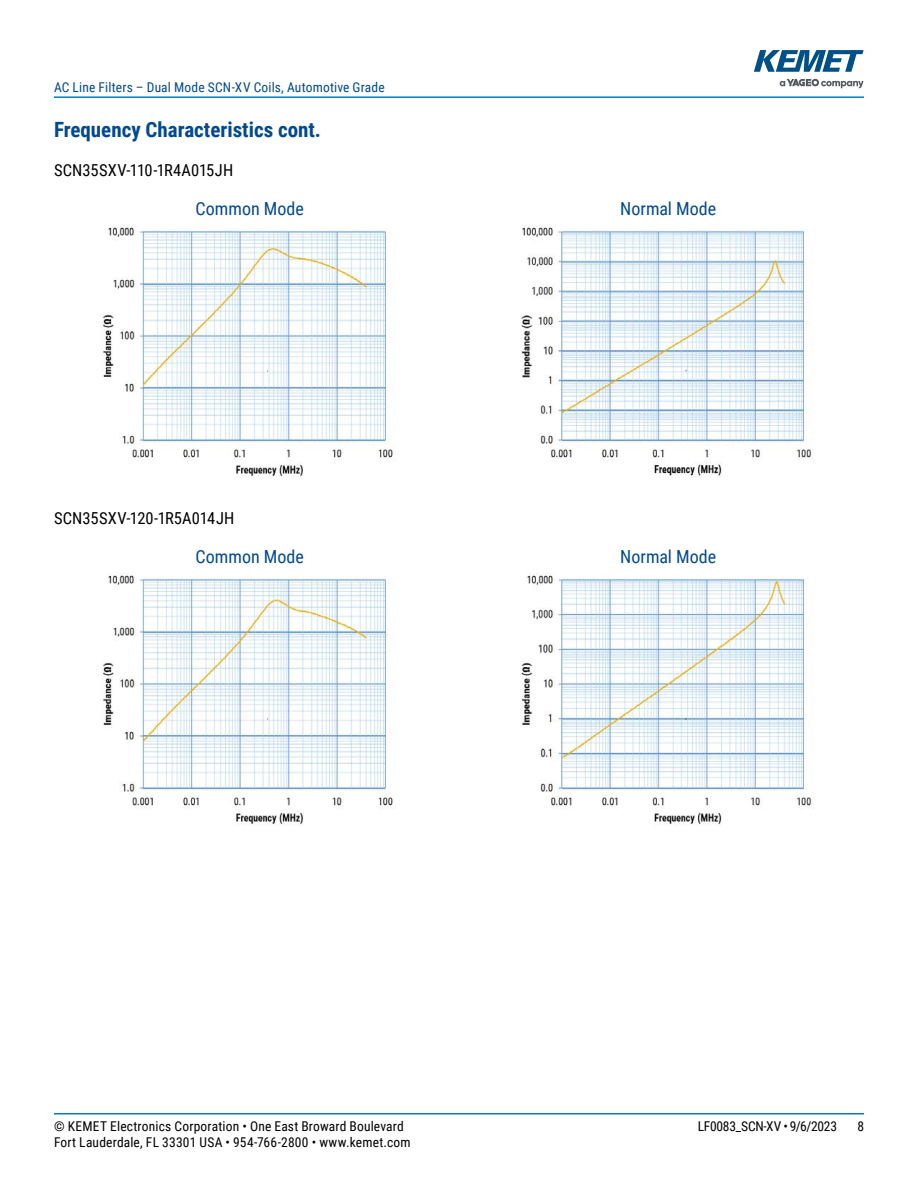
<style>
.page{position:relative;width:918px;height:1188px;background:#fff}
.page>*{position:absolute;margin:0;border:0;box-sizing:border-box;transform-origin:0 0}
.t1{font:700 21px "Roboto Condensed";color:#004990}
.t2{font:18px "Roboto Condensed";color:#004990}
.t3{font:16.5px "Roboto Condensed";letter-spacing:.005em;color:#000}
.t4{font:13.5px "Roboto Condensed";letter-spacing:.015em;color:#000}
.t5{font:13.5px "Roboto Condensed";letter-spacing:.015em;color:#004990}
.t6{font:13.5px "Roboto Condensed";letter-spacing:-.015em;color:#000}
</style>
<div class="page">
<hr style="left:54px;top:1113px;width:810px;height:2px;background:#007dc3">
<hr style="left:54px;top:96px;width:810px;height:2px;background:#007dc3">
<svg style="left:780px;top:79px;width:84px;height:9px"></svg>
<svg style="left:754px;top:50px;width:110px;height:22px"></svg>
<img style="left:103px;top:227px;width:293px;height:250px">
<img style="left:521px;top:225px;width:291px;height:252px">
<img style="left:103px;top:575px;width:293px;height:250px">
<img style="left:521px;top:575px;width:291px;height:249px">
<p class="t5" style="left:54px;top:78px;width:332px">AC Line Filters – Dual Mode SCN-XV Coils, Automotive Grade</p>
<h1 class="t1" style="left:54px;top:115px;width:269px">Frequency Characteristics cont.</h1>
<p class="t3" style="left:54px;top:159px;width:181px">SCN35SXV-110-1R4A015JH</p>
<h2 class="t2" style="left:196px;top:196px;width:110px">Common Mode</h2>
<h2 class="t2" style="left:620px;top:196px;width:97px">Normal Mode</h2>
<p class="t3" style="left:54px;top:507px;width:182px">SCN35SXV-120-1R5A014JH</p>
<h2 class="t2" style="left:196px;top:544px;width:110px">Common Mode</h2>
<h2 class="t2" style="left:620px;top:544px;width:97px">Normal Mode</h2>
<p class="t4" style="left:54px;top:1116px;width:351px">© KEMET Electronics Corporation • One East Broward Boulevard</p>
<p class="t6" style="left:698px;top:1116px;width:141px">LF0083_SCN-XV • 9/6/2023</p>
<p class="t4" style="left:857px;top:1116px;width:8px">8</p>
<p class="t4" style="left:54px;top:1133px;width:358px">Fort Lauderdale, FL 33301 USA • 954-766-2800 • www.kemet.com</p>
</div>
